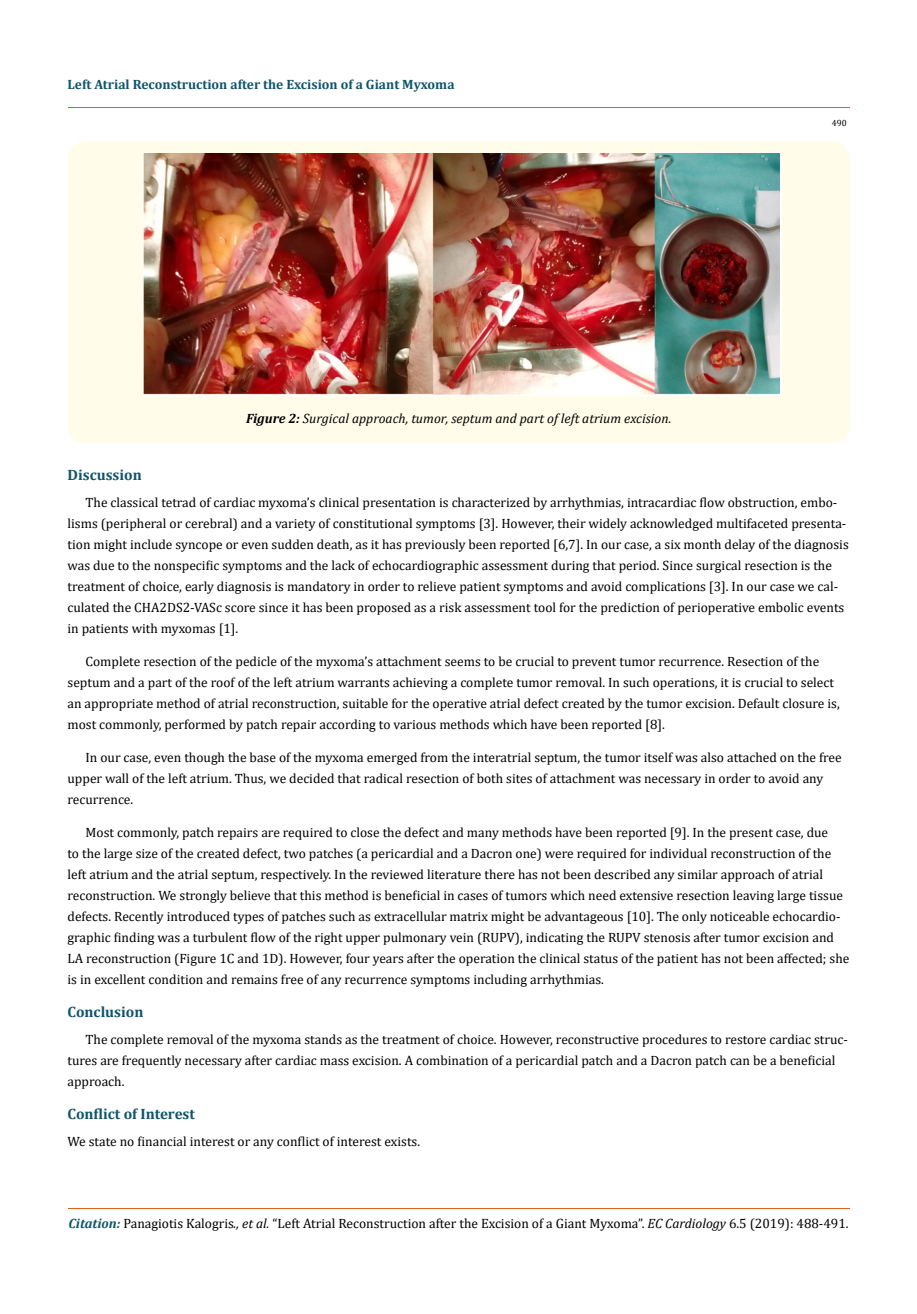
<style>
.page{position:relative;width:917px;height:1314px;background:#fff}
.page>*{position:absolute;margin:0;border:0;box-sizing:border-box;transform-origin:0 0}
.t1{font:700 15px "Cambria";color:#0e546a}
.t2{font:13.5px/21px "Cambria";color:#000}
.t3{font:italic 13.5px "Cambria";color:#000}
.t4{font:700 13.5px "Cambria";color:#0e546a}
.t5{font:9px "Cambria";color:#000}
.s1{font-weight:700}
.s2{font-weight:700;font-style:italic;color:#0e546a}
.s3{font-style:italic}
</style>
<div class="page">
<hr style="left:68px;top:108px;width:781px;height:1px;background:#e05d1a">
<hr style="left:68px;top:1209px;width:781px;height:1px;background:#e05d1a">
<div style="left:68px;top:141px;width:781px;height:302px;background:#fffde9;border-radius:18px"></div>
<img style="left:143px;top:154px;width:638px;height:242px">
<p class="t4" style="left:68px;top:74px;width:388px">Left Atrial Reconstruction after the Excision of a Giant Myxoma</p>
<p class="t3" style="left:246px;top:409px;width:427px"><span class="s1">Figure 2:</span> Surgical approach, tumor, septum and part of left atrium excision.</p>
<p class="t5" style="left:831px;top:118px;width:16px">490</p>
<p class="t1" style="left:68px;top:464px;width:76px">Discussion</p>
<p class="t2" style="left:68px;top:492px;width:782px;text-indent:18px">The classical tetrad of cardiac myxoma’s clinical presentation is characterized by arrhythmias, intracardiac flow obstruction, embo&shy;lisms (peripheral or cerebral) and a variety of constitutional symptoms [3]. However, their widely acknowledged multifaceted presenta&shy;tion might include syncope or even sudden death, as it has previously been reported [6,7]. In our case, a six month delay of the diagnosis was due to the nonspecific symptoms and the lack of echocardiographic assessment during that period. Since surgical resection is the treatment of choice, early diagnosis is mandatory in order to relieve patient symptoms and avoid complications [3]. In our case we cal&shy;culated the CHA2DS2-VASc score since it has been proposed as a risk assessment tool for the prediction of perioperative embolic events in patients with myxomas [1].</p>
<p class="t2" style="left:68px;top:651px;width:773px;text-indent:18px">Complete resection of the pedicle of the myxoma’s attachment seems to be crucial to prevent tumor recurrence. Resection of the septum and a part of the roof of the left atrium warrants achieving a complete tumor removal. In such operations, it is crucial to select an appropriate method of atrial reconstruction, suitable for the operative atrial defect created by the tumor excision. Default closure is, most commonly, performed by patch repair according to various methods which have been reported [8].</p>
<p class="t2" style="left:68px;top:747px;width:775px;text-indent:18px">In our case, even though the base of the myxoma emerged from the interatrial septum, the tumor itself was also attached on the free upper wall of the left atrium. Thus, we decided that radical resection of both sites of attachment was necessary in order to avoid any recurrence.</p>
<p class="t2" style="left:68px;top:822px;width:783px;text-indent:18px">Most commonly, patch repairs are required to close the defect and many methods have been reported [9]. In the present case, due<br>to the large size of the created defect, two patches (a pericardial and a Dacron one) were required for individual reconstruction of the left atrium and the atrial septum, respectively. In the reviewed literature there has not been described any similar approach of atrial reconstruction. We strongly believe that this method is beneficial in cases of tumors which need extensive resection leaving large tissue defects. Recently introduced types of patches such as extracellular matrix might be advantageous [10]. The only noticeable echocardio&shy;graphic finding was a turbulent flow of the right upper pulmonary vein (RUPV), indicating the RUPV stenosis after tumor excision and LA reconstruction (Figure 1C and 1D). However, four years after the operation the clinical status of the patient has not been affected; she is in excellent condition and remains free of any recurrence symptoms including arrhythmias.</p>
<p class="t1" style="left:68px;top:1001px;width:77px">Conclusion</p>
<p class="t2" style="left:68px;top:1029px;width:782px;text-indent:18px">The complete removal of the myxoma stands as the treatment of choice. However, reconstructive procedures to restore cardiac struc&shy;tures are frequently necessary after cardiac mass excision. A combination of a pericardial patch and a Dacron patch can be a beneficial approach.</p>
<p class="t1" style="left:68px;top:1103px;width:129px">Conflict of Interest</p>
<p class="t2" style="left:68px;top:1131px;width:354px">We state no financial interest or any conflict of interest exists.</p>
<p class="t2" style="left:68px;top:1213px;width:781px"><span class="s2">Citation:</span> Panagiotis Kalogris<span class="s3">., et al.</span> “Left Atrial Reconstruction after the Excision of a Giant Myxoma”. <span class="s3">EC Cardiology</span> 6.5 (2019): 488-491.</p>
</div>
